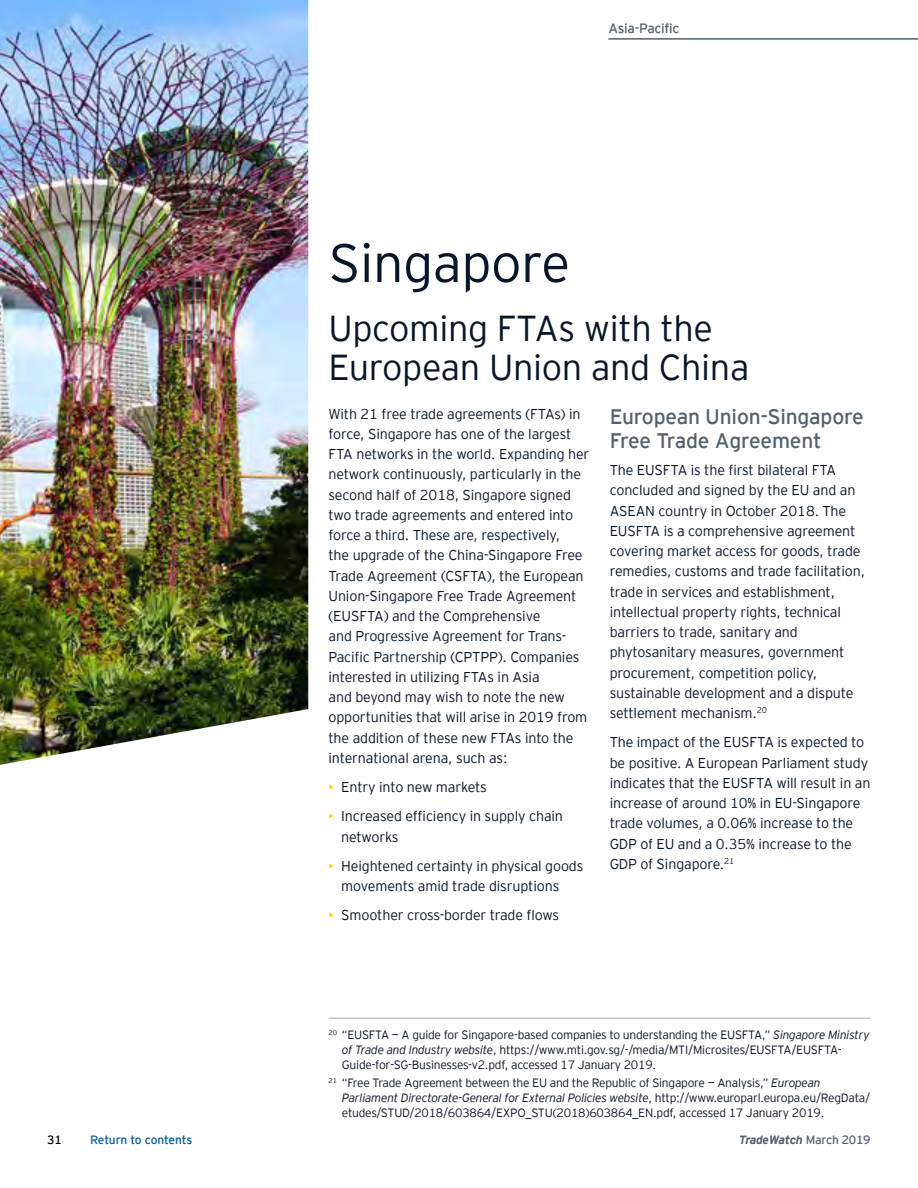
<style>
.page{position:relative;width:918px;height:1188px;background:#fff}
.page>*{position:absolute;margin:0;border:0;box-sizing:border-box;transform-origin:0 0}
.t1{font:300 54px "EY Interstate";letter-spacing:-.01em;color:#0a1627}
.t2{font:300 36px/39px "EY Interstate";letter-spacing:-.01em;color:#0a1627}
.t3{font:21px/24px "EY Interstate";letter-spacing:-.01em;color:#54606b}
.t4{font:300 14.25px/20.2px "EY Interstate";letter-spacing:-.01em;color:#0a1627}
.t5{font:13.5px "EY Interstate";letter-spacing:-.02em;color:#54606b}
.t6{font:300 12px/15px "EY Interstate";letter-spacing:-.02em;color:#0a1627}
.t7{font:italic 700 12px "EY Interstate";letter-spacing:-.02em;color:#54606b}
.t8{font:12px "EY Interstate";letter-spacing:-.015em;color:#005b9e}
.t9{font:12px "EY Interstate";color:#000}
.s1{color:#ffd400}
.s2{font-style:italic}
.s3{font-weight:400;font-style:normal}
</style>
<div class="page">
<img style="left:0;top:0;width:308px;height:765px">
<hr style="left:608px;top:38px;width:310px;height:2px;background:#54606b">
<hr style="left:328px;top:1018px;width:543px;height:1px;background:#a7afb5">
<p class="t5" style="left:608px;top:19px;width:73px">Asia-Pacific</p>
<h1 class="t1" style="left:328px;top:224px;width:243px">Singapore</h1>
<h2 class="t2" style="left:328px;top:307px;width:422px">Upcoming FTAs with the<br>European Union and China</h2>
<p class="t4" style="left:328px;top:403px;width:262px">With 21 free trade agreements (FTAs) in force, Singapore has one of the largest FTA networks in the world. Expanding her network continuously, particularly in the second half of 2018, Singapore signed two trade agreements and entered into force a third. These are, respectively,<br>the upgrade of the China-Singapore Free Trade Agreement (CSFTA), the European Union-Singapore Free Trade Agreement (EUSFTA) and the Comprehensive<br>and Progressive Agreement for Trans-Pacific Partnership (CPTPP). Companies interested in utilizing FTAs in Asia<br>and beyond may wish to note the new opportunities that will arise in 2019 from the addition of these new FTAs into the international arena, such as:</p>
<p class="t4" style="left:328px;top:776px;width:160px"><span class="s1">•</span> Entry into new markets</p>
<p class="t4" style="left:341px;top:805px;width:223px;text-indent:-13px"><span class="s1">•</span> Increased efficiency in supply chain networks</p>
<p class="t4" style="left:341px;top:855px;width:244px;text-indent:-13px"><span class="s1">•</span> Heightened certainty in physical goods movements amid trade disruptions</p>
<p class="t4" style="left:328px;top:904px;width:232px"><span class="s1">•</span> Smoother cross-border trade flows</p>
<h3 class="t3" style="left:610px;top:403px;width:256px">European Union-Singapore<br>Free Trade Agreement</h3>
<p class="t4" style="left:610px;top:459px;width:257px">The EUSFTA is the first bilateral FTA concluded and signed by the EU and an ASEAN country in October 2018. The EUSFTA is a comprehensive agreement covering market access for goods, trade remedies, customs and trade facilitation, trade in services and establishment, intellectual property rights, technical barriers to trade, sanitary and phytosanitary measures, government procurement, competition policy, sustainable development and a dispute settlement mechanism.<sup>20</sup></p>
<p class="t4" style="left:610px;top:731px;width:262px">The impact of the EUSFTA is expected to be positive. A European Parliament study indicates that the EUSFTA will result in an increase of around 10% in EU-Singapore trade volumes, a 0.06% increase to the GDP of EU and a 0.35% increase to the GDP of Singapore.<sup>21</sup></p>
<p class="t6" style="left:342px;top:1026px;width:529px;text-indent:-13px"><sup>20</sup> “EUSFTA — A guide for Singapore-based companies to understanding the EUSFTA,” <span class="s2">Singapore Ministry of Trade and Industry website</span>, https://www.mti.gov.sg/-/media/MTI/Microsites/EUSFTA/EUSFTA-<br>Guide-for-SG-Businesses-v2.pdf, accessed 17 January 2019.</p>
<p class="t6" style="left:342px;top:1075px;width:530px;text-indent:-13px"><sup>21</sup> “Free Trade Agreement between the EU and the Republic of Singapore — Analysis,” <span class="s2">European<br>Parliament Directorate-General for External Policies website</span>, http://www.europarl.europa.eu/RegData/ etudes/STUD/2018/603864/EXPO_STU(2018)603864_EN.pdf, accessed 17 January 2019.</p>
<p class="t9" style="left:47px;top:1131px;width:16px">31</p>
<p class="t8" style="left:90px;top:1131px;width:104px">Return to contents</p>
<p class="t7" style="left:739px;top:1131px;width:133px">TradeWatch <span class="s3">March 2019</span></p>
</div>
